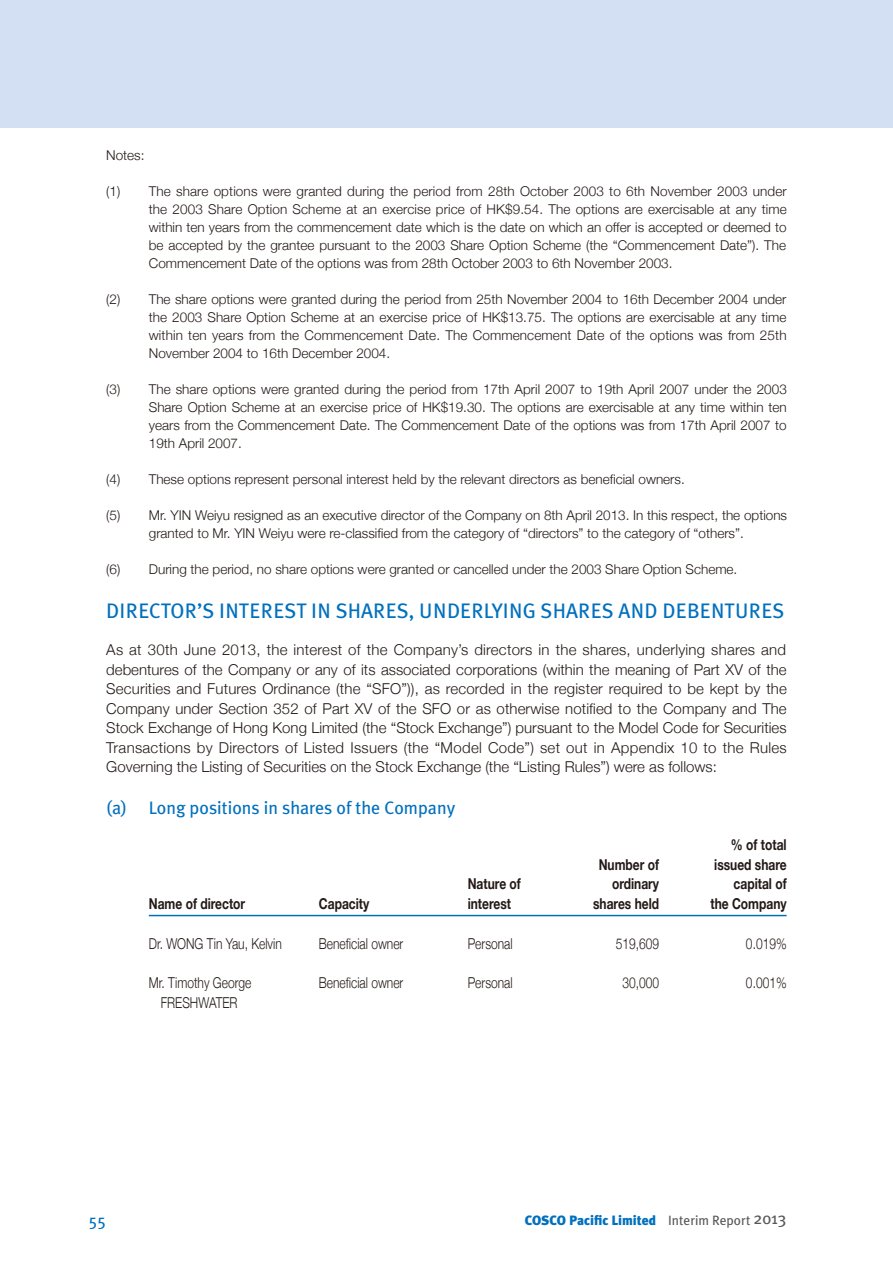
<style>
.page{position:relative;width:893px;height:1263px;background:#fff}
.page>*{position:absolute;margin:0;border:0;box-sizing:border-box;transform-origin:0 0}
.t1{font:21px "Meta Plus";letter-spacing:.02em;color:#0070bd}
.t2{font:18px "Meta Plus";color:#0070bd}
.t3{font:16.5px "Meta Plus";color:#0070bd}
.t4{font:300 15px/19.5px "Helvetica Neue";color:#231916;text-align:justify}
.t5{font:300 15px "Helvetica Neue";color:#231916;scale:.8 1}
.t6{font:700 15px "Helvetica Neue";color:#231916;scale:.8 1}
.t7{font:300 13.5px/18px "Helvetica Neue";color:#231916;text-align:justify}
.t8{font:900 13.5px "Meta Plus";color:#0070bd}
.s1{font-weight:400;color:#595857}
.s2{font-weight:400;font-size:16.5px;color:#595857}
</style>
<div class="page">
<div style="left:0;top:0;width:893px;height:128px;background:#d3e0f3"></div>
<hr style="left:149px;top:915px;width:638px;height:1px;background:#0070bd">
<p class="t7" style="left:106px;top:146px;width:40px">Notes:</p>
<p class="t7" style="left:149px;top:182px;width:639px;text-indent:-43px">(1) The share options were granted during the period from 28th October 2003 to 6th November 2003 under the 2003 Share Option Scheme at an exercise price of HK$9.54. The options are exercisable at any time within ten years from the commencement date which is the date on which an offer is accepted or deemed to be accepted by the grantee pursuant to the 2003 Share Option Scheme (the “Commencement Date”). The Commencement Date of the options was from 28th October 2003 to 6th November 2003.</p>
<p class="t7" style="left:149px;top:290px;width:639px;text-indent:-43px">(2) The share options were granted during the period from 25th November 2004 to 16th December 2004 under the 2003 Share Option Scheme at an exercise price of HK$13.75. The options are exercisable at any time within ten years from the Commencement Date. The Commencement Date of the options was from 25th November 2004 to 16th December 2004.</p>
<p class="t7" style="left:149px;top:380px;width:640px;text-indent:-43px">(3) The share options were granted during the period from 17th April 2007 to 19th April 2007 under the 2003<br>Share Option Scheme at an exercise price of HK$19.30. The options are exercisable at any time within ten years from the Commencement Date. The Commencement Date of the options was from 17th April 2007 to 19th April 2007.</p>
<p class="t7" style="left:106px;top:470px;width:580px">(4) These options represent personal interest held by the relevant directors as beneficial owners.</p>
<p class="t7" style="left:106px;top:506px;width:682px;text-align:center">(5) Mr. YIN Weiyu resigned as an executive director of the Company on 8th April 2013. In this respect, the options granted to Mr. YIN Weiyu were re-classified from the category of “directors” to the category of “others”.</p>
<p class="t7" style="left:106px;top:560px;width:633px">(6) During the period, no share options were granted or cancelled under the 2003 Share Option Scheme.</p>
<h1 class="t1" style="left:106px;top:599px;width:255px">DIR ECTOR’S I NTER EST I N SHAR</h1>
<h1 class="t1" style="left:386px;top:599px;width:180px">ES, U NDERLYI NG SHAR</h1>
<h1 class="t1" style="left:591px;top:599px;width:195px">ES AND DEBENTURES</h1>
<p class="t4" style="left:106px;top:639px;width:682px">As at 30th June 2013, the interest of the Company’s directors in the shares, underlying shares and debentures of the Company or any of its associated corporations (within the meaning of Part XV of the Securities and Futures Ordinance (the “SFO”)), as recorded in the register required to be kept by the Company under Section 352 of Part XV of the SFO or as otherwise notified to the Company and The Stock Exchange of Hong Kong Limited (the “Stock Exchange”) pursuant to the Model Code for Securities Transactions by Directors of Listed Issuers (the “Model Code”) set out in Appendix 10 to the Rules Governing the Listing of Securities on the Stock Exchange (the “Listing Rules”) were as follows:</p>
<h2 class="t2" style="left:106px;top:797px;width:350px">(A) LONG POSITIONS IN SHARES OF THE COMPANY</h2>
<p class="t6" style="left:731px;top:831px;width:71px">% of total</p>
<p class="t6" style="left:599px;top:851px;width:77px">Number of</p>
<p class="t6" style="left:714px;top:851px;width:92px">issued share</p>
<p class="t6" style="left:468px;top:870px;width:68px">Nature of</p>
<p class="t6" style="left:612px;top:870px;width:60px">ordinary</p>
<p class="t6" style="left:734px;top:870px;width:68px">capital of</p>
<p class="t6" style="left:149px;top:890px;width:122px">Name of director</p>
<p class="t6" style="left:319px;top:890px;width:65px">Capacity</p>
<p class="t6" style="left:468px;top:890px;width:56px">interest</p>
<p class="t6" style="left:593px;top:890px;width:84px">shares held</p>
<p class="t6" style="left:710px;top:890px;width:97px">the Company</p>
<p class="t5" style="left:149px;top:932px;width:168px">Dr. WONG Tin Yau, Kelvin</p>
<p class="t5" style="left:319px;top:932px;width:107px">Beneficial owner</p>
<p class="t5" style="left:468px;top:932px;width:58px">Personal</p>
<p class="t5" style="left:616px;top:932px;width:56px">519,609</p>
<p class="t5" style="left:746px;top:932px;width:52px">0.019%</p>
<p class="t5" style="left:149px;top:971px;width:130px">Mr. Timothy George</p>
<p class="t5" style="left:319px;top:971px;width:107px">Beneficial owner</p>
<p class="t5" style="left:468px;top:971px;width:58px">Personal</p>
<p class="t5" style="left:622px;top:971px;width:47px">30,000</p>
<p class="t5" style="left:746px;top:971px;width:52px">0.001%</p>
<p class="t5" style="left:161px;top:990px;width:97px">FRESHWATER</p>
<p class="t3" style="left:89px;top:1210px;width:19px">55</p>
<p class="t8" style="left:525px;top:1212px;width:263px">COSCO Pacific Limited <span class="s1">INTERIM REPORT</span> <span class="s2">2013</span></p>
</div>
